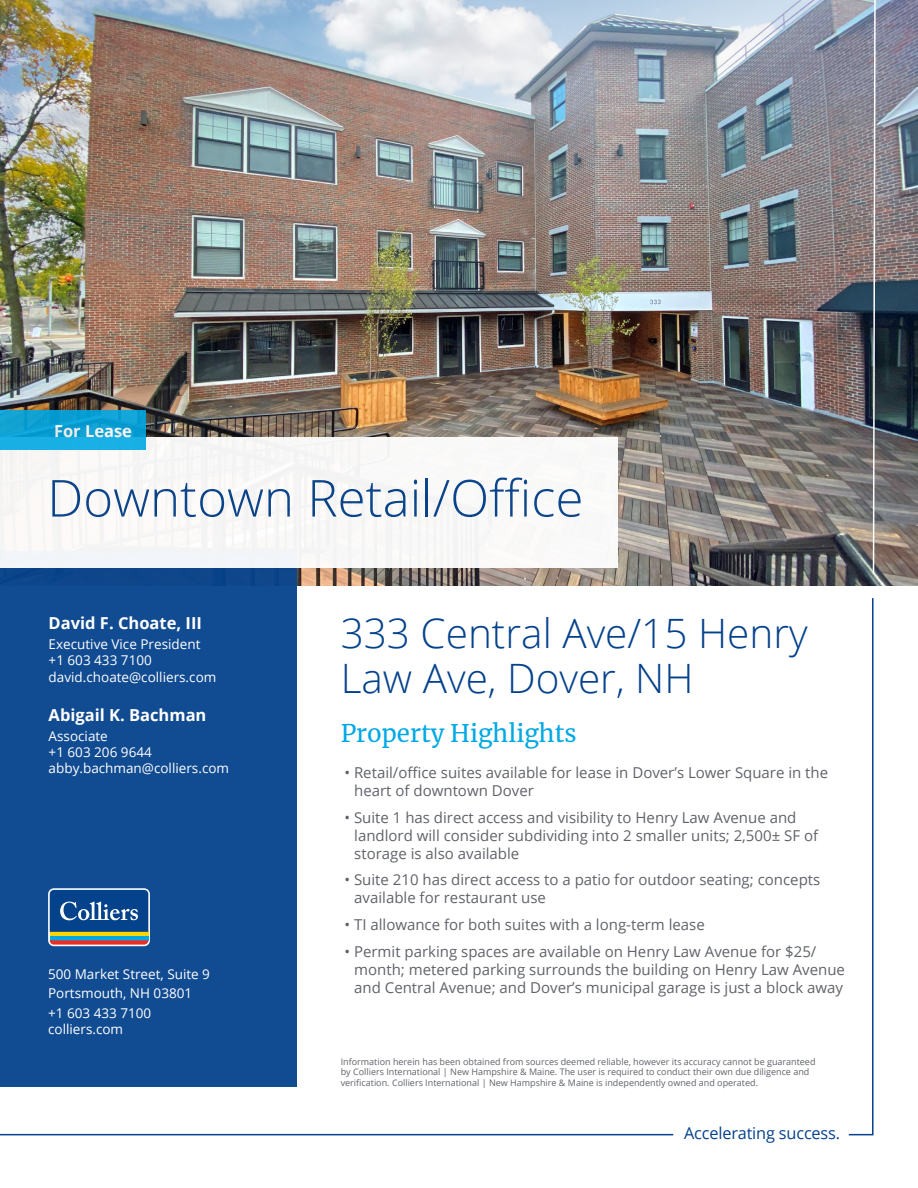
<style>
.page{position:relative;width:918px;height:1188px;background:#fff}
.page>*{position:absolute;margin:0;border:0;box-sizing:border-box;transform-origin:0 0}
.t1{font:300 51px "Open Sans";color:#05428c}
.t2{font:300 40.5px/45px "Open Sans";color:#05428c}
.t3{font:24px "Merriweather";color:#00a8e4}
.t4{font:700 16.5px "Open Sans";color:#fff}
.t5{font:16.35px "Open Sans";letter-spacing:-.01em;color:#05428c}
.t6{font:15px/18px "Open Sans";color:#5f6369}
.t7{font:13.5px "Open Sans";color:#fff}
.t8{font:9px/10.8px "Open Sans";color:#5f6369}
</style>
<div class="page">
<img style="left:0;top:0;width:918px;height:586px">
<svg style="left:848px;top:598px;width:26px;height:538px"></svg>
<hr style="left:0;top:1134px;width:673px;height:1px;background:#05428c">
<div style="left:0;top:551px;width:297px;height:535px;background:#114b91"></div>
<svg style="left:48px;top:888px;width:102px;height:58px"></svg>
<hr style="left:50px;top:936px;width:98px;height:4px;background:#00a8e4">
<hr style="left:50px;top:932px;width:98px;height:4px;background:#fed503">
<svg style="left:50px;top:940px;width:98px;height:5px"></svg>
<svg style="left:50px;top:890px;width:98px;height:42px"></svg>
<svg style="left:872px;top:0;width:5px;height:575px;background:#98999e"></svg>
<div style="left:0;top:437px;width:617px;height:130px;background:#f9f8f8"></div>
<svg style="left:0;top:410px;width:146px;height:40px;background:#10a5d9"></svg>
<p class="t4" style="left:54px;top:419px;width:80px">For Lease</p>
<h1 class="t1" style="left:47px;top:463px;width:538px">Downtown Retail/Office</h1>
<p class="t4" style="left:49px;top:612px;width:155px">David F. Choate, III</p>
<p class="t7" style="left:49px;top:635px;width:153px">Executive Vice President</p>
<p class="t7" style="left:49px;top:651px;width:105px">+1 603 433 7100</p>
<p class="t7" style="left:49px;top:667px;width:169px">david.choate@colliers.com</p>
<p class="t4" style="left:49px;top:704px;width:159px">Abigail K. Bachman</p>
<p class="t7" style="left:49px;top:727px;width:61px">Associate</p>
<p class="t7" style="left:49px;top:743px;width:105px">+1 603 206 9644</p>
<p class="t7" style="left:49px;top:759px;width:182px">abby.bachman@colliers.com</p>
<p class="t7" style="left:48px;top:964px;width:163px">500 Market Street, Suite 9</p>
<p class="t7" style="left:48px;top:984px;width:146px">Portsmouth, NH 03801</p>
<p class="t7" style="left:48px;top:1003px;width:105px">+1 603 433 7100</p>
<p class="t7" style="left:48px;top:1020px;width:77px">colliers.com</p>
<p class="t2" style="left:341px;top:610px;width:468px">333 Central Ave/15 Henry<br>Law Ave, Dover, NH</p>
<p class="t3" style="left:341px;top:717px;width:237px">Property Highlights</p>
<p class="t6" style="left:354px;top:763px;width:476px;text-indent:-10px">• Retail/office suites available for lease in Dover’s Lower Square in the heart of downtown Dover</p>
<p class="t6" style="left:354px;top:808px;width:465px;text-indent:-10px">• Suite 1 has direct access and visibility to Henry Law Avenue and landlord will consider subdividing into 2 smaller units; 2,500± SF of storage is also available</p>
<p class="t6" style="left:354px;top:871px;width:468px;text-indent:-10px">• Suite 210 has direct access to a patio for outdoor seating; concepts available for restaurant use</p>
<p class="t6" style="left:345px;top:916px;width:362px">• TI allowance for both suites with a long-term lease</p>
<p class="t6" style="left:354px;top:942px;width:492px;text-indent:-10px">• Permit parking spaces are available on Henry Law Avenue for $25/ month; metered parking surrounds the building on Henry Law Avenue and Central Avenue; and Dover’s municipal garage is just a block away</p>
<p class="t8" style="left:341px;top:1056px;width:476px">Information herein has been obtained from sources deemed reliable, however its accuracy cannot be guaranteed by Colliers International | New Hampshire &amp; Maine. The user is required to conduct their own due diligence and verification. Colliers International | New Hampshire &amp; Maine is independently owned and operated.</p>
<p class="t5" style="left:684px;top:1122px;width:158px">Accelerating success.</p>
</div>
